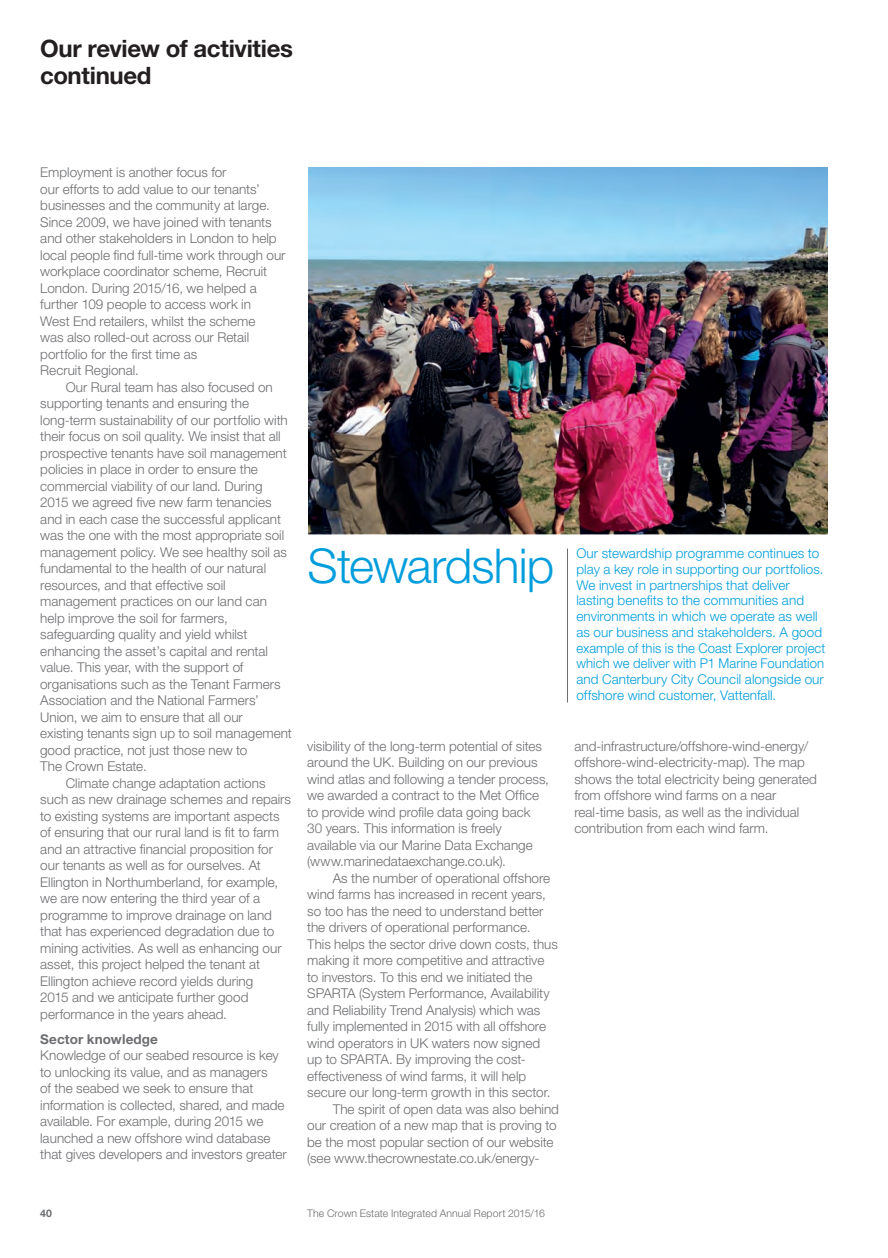
<style>
.page{position:relative;width:888px;height:1258px;background:#fff}
.page>*{position:absolute;margin:0;border:0;box-sizing:border-box;transform-origin:0 0}
.t1{font:300 48px "Helvetica Neue LT Pro";letter-spacing:-.02em;color:#009ddc}
.t2{font:700 24px/26.2px "Helvetica Neue LT Pro";letter-spacing:-.015em;color:#231f20}
.t3{font:300 13.5px/16.5px "Helvetica Neue LT Pro";color:#6c6d70}
.t4{font:300 13.5px/15.8px "Helvetica Neue LT Pro";letter-spacing:.005em;color:#009ddc}
.t5{font:700 13.5px "Helvetica Neue LT Pro";letter-spacing:.01em;color:#6c6d70}
.t6{font:300 10.5px "Helvetica Neue LT Pro";letter-spacing:.005em;color:#6c6d70}
.t7{font:700 10.5px "Helvetica Neue LT Pro";color:#6c6d70}
</style>
<div class="page">
<img style="left:308px;top:167px;width:520px;height:368px">
<hr style="left:567px;top:548px;width:1px;height:154px;background:#6c6d70">
<h2 class="t2" style="left:40px;top:35px;width:254px">Our review of activities continued</h2>
<p class="t3" style="left:40px;top:164px;width:247px">Employment is another focus for<br>our efforts to add value to our tenants’ businesses and the community at large.<br>Since 2009, we have joined with tenants and other stakeholders in London to help local people find full-time work through our workplace coordinator scheme, Recruit London. During 2015/16, we helped a further 109 people to access work in<br>West End retailers, whilst the scheme<br>was also rolled-out across our Retail portfolio for the first time as<br>Recruit Regional.</p>
<p class="t3" style="left:66px;top:378px;width:208px">Our Rural team has also focused on</p>
<p class="t3" style="left:40px;top:395px;width:210px">supporting tenants and ensuring the</p>
<p class="t3" style="left:40px;top:411px;width:249px">long-term sustainability of our portfolio with</p>
<p class="t3" style="left:40px;top:428px;width:242px">their focus on soil quality. We insist that all</p>
<p class="t3" style="left:40px;top:444px;width:248px">prospective tenants have soil management</p>
<p class="t3" style="left:40px;top:461px;width:219px">policies in place in order to ensure the</p>
<p class="t3" style="left:40px;top:477px;width:224px">commercial viability of our land. During</p>
<p class="t3" style="left:40px;top:494px;width:233px">2015 we agreed five new farm tenancies</p>
<p class="t3" style="left:40px;top:510px;width:242px">and in each case the successful applicant</p>
<p class="t3" style="left:40px;top:527px;width:245px">was the one with the most appropriate soil</p>
<p class="t3" style="left:40px;top:543px;width:248px">management policy. We see healthy soil as</p>
<p class="t3" style="left:40px;top:560px;width:227px">fundamental to the health of our natural</p>
<p class="t3" style="left:40px;top:576px;width:187px">resources, and that effective soil</p>
<p class="t3" style="left:40px;top:593px;width:228px">management practices on our land can</p>
<p class="t3" style="left:40px;top:609px;width:189px">help improve the soil for farmers,</p>
<p class="t3" style="left:40px;top:626px;width:209px">safeguarding quality and yield whilst</p>
<p class="t3" style="left:40px;top:642px;width:229px">enhancing the asset’s capital and rental</p>
<p class="t3" style="left:40px;top:659px;width:205px">value. This year, with the support of</p>
<p class="t3" style="left:40px;top:675px;width:242px">organisations such as the Tenant Farmers</p>
<p class="t3" style="left:40px;top:692px;width:220px">Association and the National Farmers’</p>
<p class="t3" style="left:40px;top:708px;width:204px">Union, we aim to ensure that all our</p>
<p class="t3" style="left:40px;top:725px;width:253px">existing tenants sign up to soil management</p>
<p class="t3" style="left:40px;top:741px;width:209px">good practice, not just those new to</p>
<p class="t3" style="left:40px;top:758px;width:108px">The Crown Estate.</p>
<p class="t3" style="left:66px;top:774px;width:201px">Climate change adaptation actions</p>
<p class="t3" style="left:40px;top:791px;width:252px">such as new drainage schemes and repairs</p>
<p class="t3" style="left:40px;top:807px;width:241px">to existing systems are important aspects</p>
<p class="t3" style="left:40px;top:824px;width:240px">of ensuring that our rural land is fit to farm</p>
<p class="t3" style="left:40px;top:840px;width:234px">and an attractive financial proposition for</p>
<p class="t3" style="left:40px;top:857px;width:222px">our tenants as well as for ourselves. At</p>
<p class="t3" style="left:40px;top:873px;width:240px">Ellington in Northumberland, for example,</p>
<p class="t3" style="left:40px;top:890px;width:221px">we are now entering the third year of a</p>
<p class="t3" style="left:40px;top:906px;width:233px">programme to improve drainage on land</p>
<p class="t3" style="left:40px;top:923px;width:235px">that has experienced degradation due to</p>
<p class="t3" style="left:40px;top:939px;width:243px">mining activities. As well as enhancing our</p>
<p class="t3" style="left:40px;top:956px;width:221px">asset, this project helped the tenant at</p>
<p class="t3" style="left:40px;top:972px;width:214px">Ellington achieve record yields during</p>
<p class="t3" style="left:40px;top:989px;width:210px">2015 and we anticipate further good</p>
<p class="t3" style="left:40px;top:1005px;width:188px">performance in the years ahead.</p>
<p class="t5" style="left:40px;top:1030px;width:119px">Sector knowledge</p>
<p class="t3" style="left:40px;top:1047px;width:248px">Knowledge of our seabed resource is key to unlocking its value, and as managers<br>of the seabed we seek to ensure that information is collected, shared, and made available. For example, during 2015 we launched a new offshore wind database that gives developers and investors greater</p>
<h1 class="t1" style="left:308px;top:537px;width:248px">Stewardship</h1>
<p class="t3" style="left:307px;top:737px;width:243px">visibility of the long-term potential of sites around the UK. Building on our previous wind atlas and following a tender process, we awarded a contract to the Met Office to provide wind profile data going back<br>30 years. This information is freely available via our Marine Data Exchange (www.marinedataexchange.co.uk).</p>
<p class="t3" style="left:333px;top:869px;width:219px">As the number of operational offshore</p>
<p class="t3" style="left:307px;top:886px;width:240px">wind farms has increased in recent years,</p>
<p class="t3" style="left:307px;top:902px;width:238px">so too has the need to understand better</p>
<p class="t3" style="left:307px;top:919px;width:225px">the drivers of operational performance.</p>
<p class="t3" style="left:307px;top:935px;width:252px">This helps the sector drive down costs, thus</p>
<p class="t3" style="left:307px;top:952px;width:239px">making it more competitive and attractive</p>
<p class="t3" style="left:307px;top:968px;width:227px">to investors. To this end we initiated the</p>
<p class="t3" style="left:307px;top:985px;width:244px">SPARTA (System Performance, Availability</p>
<p class="t3" style="left:307px;top:1001px;width:235px">and Reliability Trend Analysis) which was</p>
<p class="t3" style="left:307px;top:1018px;width:240px">fully implemented in 2015 with all offshore</p>
<p class="t3" style="left:307px;top:1034px;width:234px">wind operators in UK waters now signed</p>
<p class="t3" style="left:307px;top:1051px;width:220px">up to SPARTA. By improving the cost-</p>
<p class="t3" style="left:307px;top:1067px;width:221px">effectiveness of wind farms, it will help</p>
<p class="t3" style="left:307px;top:1084px;width:245px">secure our long-term growth in this sector.</p>
<p class="t3" style="left:333px;top:1100px;width:228px">The spirit of open data was also behind</p>
<p class="t3" style="left:307px;top:1117px;width:251px">our creation of a new map that is proving to</p>
<p class="t3" style="left:307px;top:1133px;width:248px">be the most popular section of our website</p>
<p class="t3" style="left:307px;top:1150px;width:234px">(see www.thecrownestate.co.uk/energy-</p>
<p class="t4" style="left:576px;top:545px;width:250px">Our stewardship programme continues to play a key role in supporting our portfolios.<br>We invest in partnerships that deliver lasting benefits to the communities and environments in which we operate as well as our business and stakeholders. A good example of this is the Coast Explorer project which we deliver with P1 Marine Foundation and Canterbury City Council alongside our offshore wind customer, Vattenfall.</p>
<p class="t3" style="left:574px;top:737px;width:244px">and-infrastructure/offshore-wind-energy/ offshore-wind-electricity-map). The map shows the total electricity being generated from offshore wind farms on a near real-time basis, as well as the individual contribution from each wind farm.</p>
<p class="t7" style="left:40px;top:1207px;width:13px">40</p>
<p class="t6" style="left:307px;top:1207px;width:239px">The Crown Estate Integrated Annual Report 2015/16</p>
</div>
